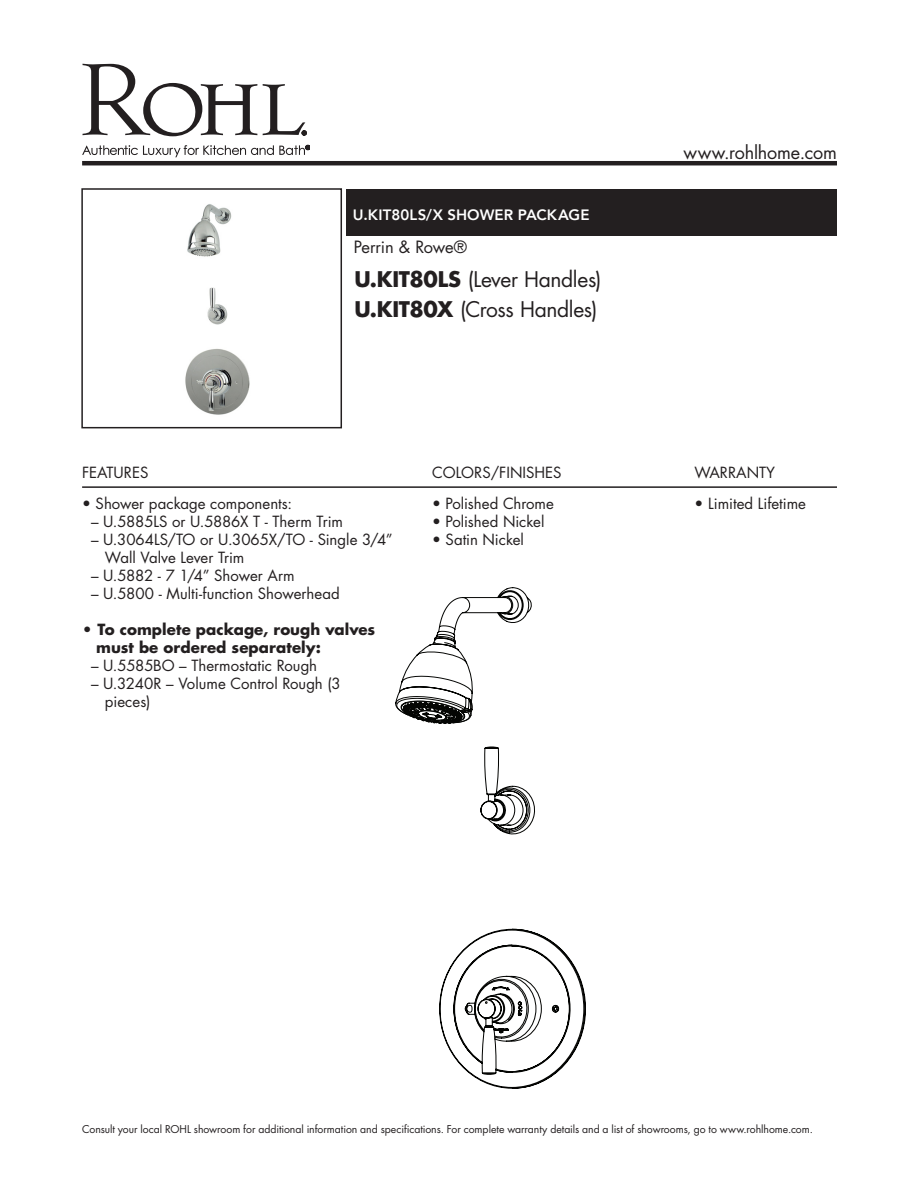
<style>
.page{position:relative;width:918px;height:1188px;background:#fff}
.page>*{position:absolute;margin:0;border:0;box-sizing:border-box;transform-origin:0 0}
.Product_Info_Nest{font:21px "Futura";letter-spacing:-.02em;color:#231f20}
.t1{font:18px "Futura";letter-spacing:-.005em;color:#231f20}
.t2{font:16.5px "Futura";letter-spacing:-.015em;color:#231f20}
.Product_Info_Nest-2{font:15px "Futura";color:#231f20}
.Product_Info_Nest-3{font:700 15px "Futura";letter-spacing:.005em;color:#231f20}
.Suggested_Retail_Pri{font:15px "Futura";color:#231f20}
.Product_Title_Bar{font:800 15px "Avenir";letter-spacing:.01em;color:#fff}
.t3{font:10.5px "Futura";letter-spacing:-.005em;color:#231f20}
.s1{font-weight:700}
</style>
<div class="page">
<svg style="left:439px;top:928px;width:147px;height:161px"></svg>
<svg style="left:395px;top:587px;width:140px;height:248px"></svg>
<svg style="left:82px;top:64px;width:175px;height:72px"></svg>
<svg style="left:263px;top:84px;width:44px;height:51px"></svg>
<svg style="left:82px;top:145px;width:228px;height:12px"></svg>
<hr style="left:82px;top:161px;width:755px;height:4px;background:#231f20">
<hr style="left:82px;top:486px;width:755px;height:2px;background:#231f20">
<div style="left:346px;top:189px;width:491px;height:46px;background:#231f20"></div>
<img style="left:185px;top:204px;width:65px;height:211px">
<div style="left:81px;top:188px;width:261px;height:240px;border:2px solid #231f20"></div>
<p class="Product_Title_Bar" style="left:353px;top:201px;width:238px">U.KIT80LS/X SHOWER PACKAGE</p>
<p class="t2" style="left:354px;top:236px;width:115px">Perrin &amp; Rowe®</p>
<p class="Product_Info_Nest" style="left:354px;top:265px;width:249px"><span class="s1">U.KIT80LS</span> (Lever Handles)</p>
<p class="Product_Info_Nest" style="left:354px;top:295px;width:245px"><span class="s1">U.KIT80X</span> (Cross Handles)</p>
<p class="Product_Info_Nest-2" style="left:82px;top:462px;width:68px">FEATURES</p>
<p class="Product_Info_Nest-2" style="left:82px;top:494px;width:211px">• Shower package components:</p>
<p class="Product_Info_Nest-2" style="left:91px;top:512px;width:253px">– U.5885LS or U.5886X T - Therm Trim</p>
<p class="Product_Info_Nest-2" style="left:91px;top:530px;width:303px">– U.3064LS/TO or U.3065X/TO - Single 3/4”</p>
<p class="Product_Info_Nest-2" style="left:105px;top:548px;width:141px">Wall Valve Lever Trim</p>
<p class="Product_Info_Nest-2" style="left:91px;top:566px;width:205px">– U.5882 - 7 1/4” Shower Arm</p>
<p class="Product_Info_Nest-2" style="left:91px;top:584px;width:250px">– U.5800 - Multi-function Showerhead</p>
<p class="Product_Info_Nest-3" style="left:82px;top:619px;width:295px">• To complete package, rough valves</p>
<p class="Product_Info_Nest-3" style="left:96px;top:637px;width:226px">must be ordered separately:</p>
<p class="Product_Info_Nest-2" style="left:91px;top:656px;width:228px">– U.5585BO – Thermostatic Rough</p>
<p class="Product_Info_Nest-2" style="left:91px;top:674px;width:251px">– U.3240R – Volume Control Rough (3</p>
<p class="Product_Info_Nest-2" style="left:105px;top:692px;width:47px">pieces)</p>
<p class="Product_Info_Nest-2" style="left:432px;top:462px;width:131px">COLORS/FINISHES</p>
<p class="Suggested_Retail_Pri" style="left:432px;top:494px;width:123px">• Polished Chrome</p>
<p class="Suggested_Retail_Pri" style="left:432px;top:512px;width:114px">• Polished Nickel</p>
<p class="Suggested_Retail_Pri" style="left:432px;top:530px;width:94px">• Satin Nickel</p>
<p class="t1" style="left:683px;top:140px;width:155px">www.rohlhome.com</p>
<p class="Product_Info_Nest-2" style="left:695px;top:462px;width:82px">WARRANTY</p>
<p class="Product_Info_Nest-2" style="left:695px;top:494px;width:113px">• Limited Lifetime</p>
<p class="t3" style="left:82px;top:1121px;width:732px">Consult your local ROHL showroom for additional information and specifications. For complete warranty details and a list of showrooms, go to www.rohlhome.com.</p>
</div>
